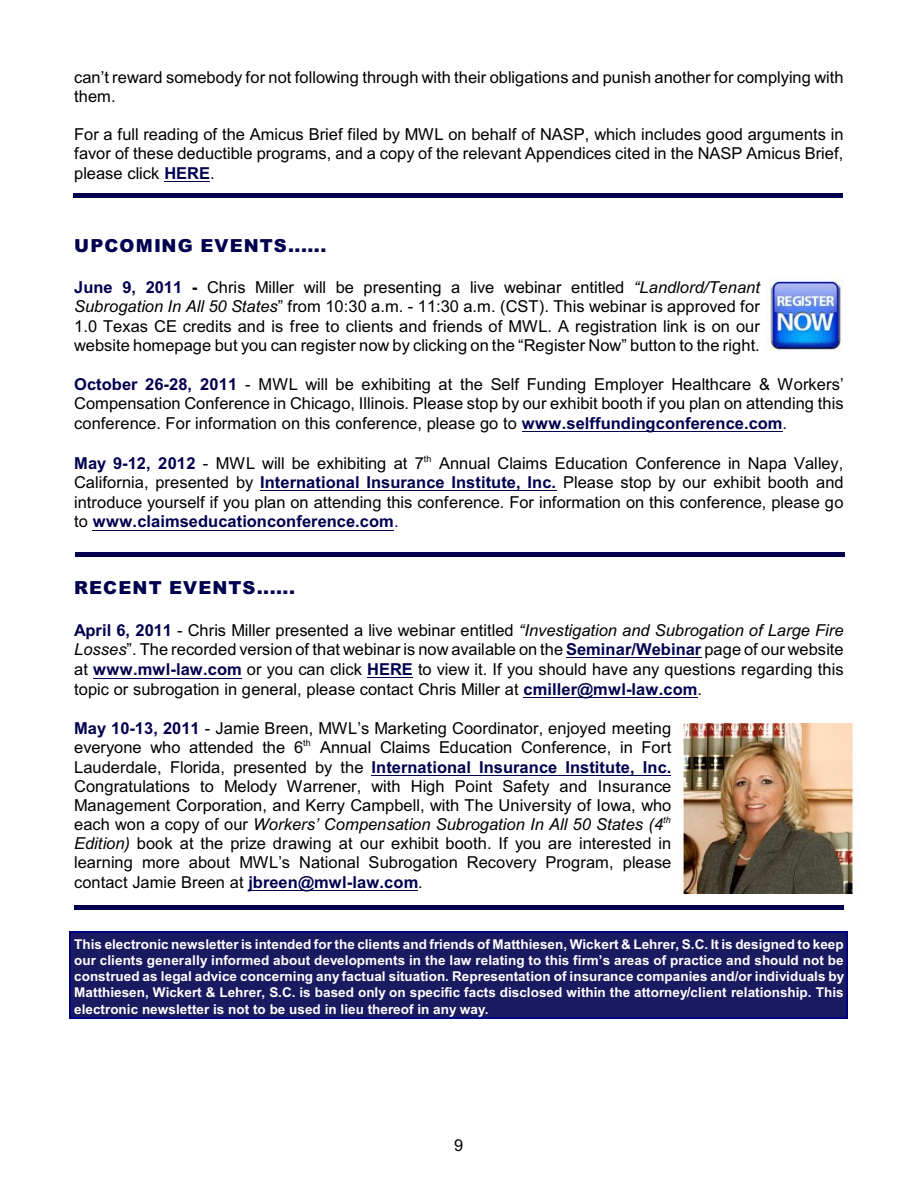
<style>
.page{position:relative;width:918px;height:1188px;background:#fff}
.page>*{position:absolute;margin:0;border:0;box-sizing:border-box;transform-origin:0 0}
.t1{font:900 18px "Arial";letter-spacing:.06em;color:#00004f}
.t2{font:16.5px/19.2px "Arial";color:#000;text-align:justify}
.t3{font:700 13.5px/16.2px "Arial";color:#fff;text-align:justify}
.t4{font:9px "Arial";color:#000}
.s1{font-weight:700;color:#00004f}
.s2{color:#00004f}
.s3{font-weight:700}
.s4{font-style:italic}
</style>
<div class="page">
<div style="left:70px;top:932px;width:778px;height:86px;background:#1a1a61"></div>
<hr style="left:70px;top:932px;width:1px;height:86px;background:#000080">
<hr style="left:847px;top:932px;width:1px;height:86px;background:#000080">
<hr style="left:70px;top:932px;width:778px;height:1px;background:#000080">
<hr style="left:70px;top:1017px;width:778px;height:1px;background:#000080">
<hr style="left:164px;top:181px;width:46px;height:1px;background:#00004f">
<hr style="left:522px;top:431px;width:261px;height:1px;background:#00004f">
<hr style="left:260px;top:490px;width:296px;height:1px;background:#00004f">
<hr style="left:93px;top:530px;width:301px;height:1px;background:#00004f">
<hr style="left:566px;top:657px;width:135px;height:1px;background:#00004f">
<hr style="left:93px;top:678px;width:149px;height:1px;background:#00004f">
<hr style="left:367px;top:677px;width:46px;height:1px;background:#00004f">
<hr style="left:523px;top:698px;width:175px;height:1px;background:#00004f">
<hr style="left:372px;top:775px;width:299px;height:1px;background:#00004f">
<hr style="left:248px;top:890px;width:170px;height:1px;background:#00004f">
<hr style="left:73px;top:194px;width:770px;height:4px;background:#00004f">
<hr style="left:76px;top:552px;width:769px;height:4px;background:#00004f">
<div style="left:75px;top:905px;width:769px;height:5px;background:#00004f"></div>
<img style="left:769px;top:277px;width:74px;height:75px">
<img style="left:679px;top:724px;width:176px;height:169px">
<p class="t2" style="left:74px;top:69px;width:771px">can’t reward somebody for not following through with their obligations and punish another for complying with them.</p>
<p class="t2" style="left:74px;top:126px;width:771px">For a full reading of the Amicus Brief filed by MWL on behalf of NASP, which includes good arguments in favor of these deductible programs, and a copy of the relevant Appendices cited in the NASP Amicus Brief, please click <span class="s1">HERE</span><span class="s2">.</span></p>
<p class="t1" style="left:74px;top:239px;width:254px">UPCOMING EVENTS......</p>
<p class="t2" style="left:74px;top:279px;width:687px"><span class="s1">June 9, 2011</span> <span class="s3">-</span> Chris Miller will be presenting a live webinar entitled <span class="s4">“Landlord/Tenant Subrogation In All 50 States</span>” from 10:30 a.m. - 11:30 a.m. (CST). This webinar is approved for 1.0 Texas CE credits and is free to clients and friends of MWL. A registration link is on our website homepage but you can register now by clicking on the “Register Now” button to the right.</p>
<p class="t2" style="left:74px;top:376px;width:771px"><span class="s1">October 26-28, 2011</span> - MWL will be exhibiting at the Self Funding Employer Healthcare &amp; Workers’ Compensation Conference in Chicago, Illinois. Please stop by our exhibit booth if you plan on attending this conference. For information on this conference, please go to <span class="s1">www.selffundingconference.com</span><span class="s2">.</span></p>
<p class="t2" style="left:74px;top:455px;width:771px"><span class="s1">May 9-12, 2012</span> - MWL will be exhibiting at 7 Annual Claims Education Conference in Napa Valley,</p>
<p class="t4" style="left:424px;top:455px;width:9px">th</p>
<p class="t2" style="left:74px;top:474px;width:771px">California, presented by <span class="s1">International Insurance Institute, Inc.</span> Please stop by our exhibit booth and introduce yourself if you plan on attending this conference. For information on this conference, please go to <span class="s1">www.claimseducationconference.com</span><span class="s2">.</span></p>
<p class="t1" style="left:74px;top:581px;width:223px">RECENT EVENTS......</p>
<p class="t2" style="left:74px;top:621px;width:771px;line-height:19.8px"><span class="s1">April 6, 2011</span> - Chris Miller presented a live webinar entitled <span class="s4">“Investigation and Subrogation of Large Fire Losses</span>”. The recorded version of that webinar is now available on the <span class="s1">Seminar/Webinar</span> page of our website at <span class="s1">www.mwl-law.com</span> or you can click <span class="s1">HERE</span> to view it. If you should have any questions regarding this topic or subrogation in general, please contact Chris Miller at <span class="s1">cmiller@mwl-law.com</span>.</p>
<p class="t2" style="left:74px;top:720px;width:599px"><span class="s1">May 10-13, 2011</span> - Jamie Breen, MWL’s Marketing Coordinator, enjoyed meeting everyone who attended the 6 Annual Claims Education Conference, in Fort</p>
<p class="t4" style="left:303px;top:740px;width:9px">th</p>
<p class="t2" style="left:74px;top:759px;width:599px">Lauderdale, Florida, presented by the <span class="s1">International Insurance Institute, Inc.<br></span>Congratulations to Melody Warrener, with High Point Safety and Insurance Management Corporation, and Kerry Campbell, with The University of Iowa, who each won a copy of our <span class="s4">Workers’ Compensation Subrogation In All 50 States (4</span><sup>th </sup><span class="s4">Edition)</span> book at the prize drawing at our exhibit booth. If you are interested in learning more about MWL’s National Subrogation Recovery Program, please contact Jamie Breen at <span class="s1">jbreen@mwl-law.com</span>.</p>
<p class="t3" style="left:74px;top:937px;width:772px">This electronic newsletter is intended for the clients and friends of Matthiesen, Wickert &amp; Lehrer, S.C. It is designed to keep our clients generally informed about developments in the law relating to this firm’s areas of practice and should not be construed as legal advice concerning any factual situation. Representation of insurance companies and/or individuals by Matthiesen, Wickert &amp; Lehrer, S.C. is based only on specific facts disclosed within the attorney/client relationship. This electronic newsletter is not to be used in lieu thereof in any way.</p>
<p class="t2" style="left:454px;top:1137px;width:11px">9</p>
</div>
